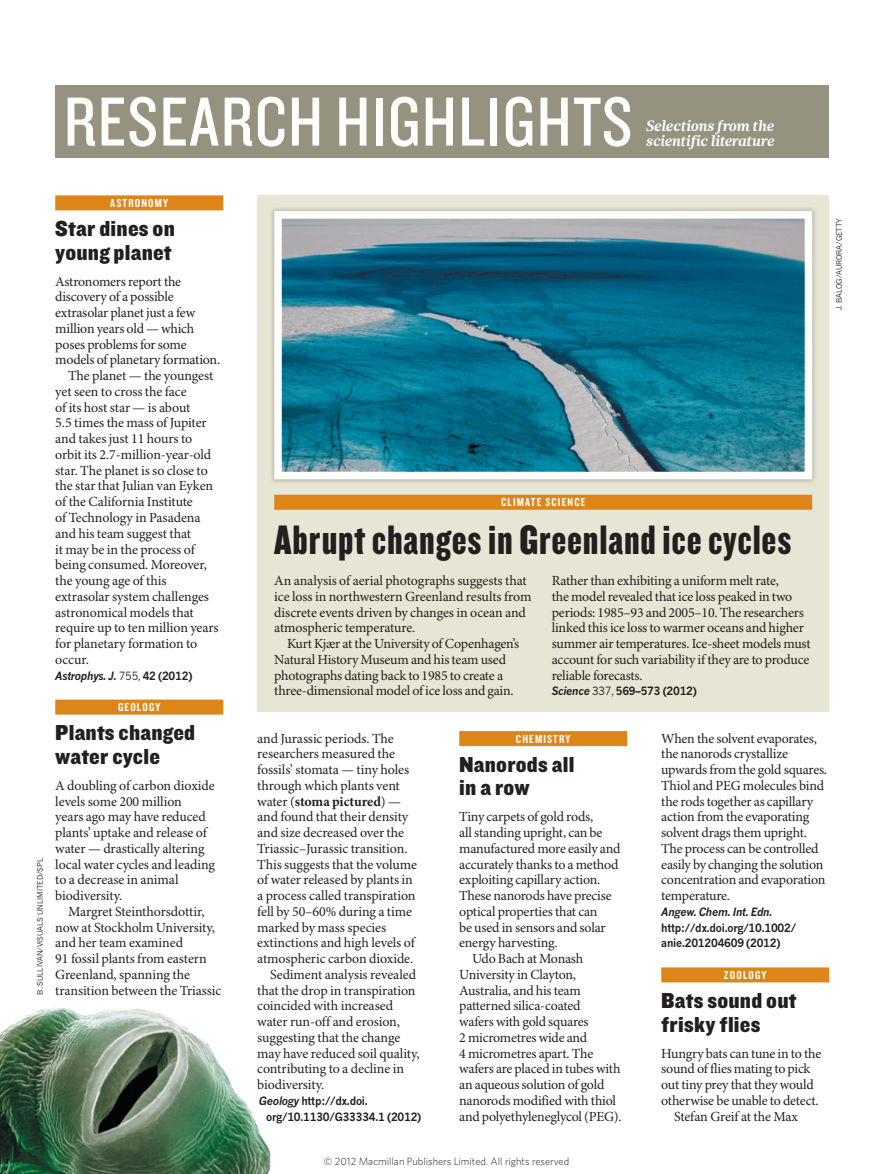
<style>
.page{position:relative;width:893px;height:1174px;background:#fff}
.page>*{position:absolute;margin:0;border:0;box-sizing:border-box;transform-origin:0 0}
.SECTION_HEADING_BOXE{font:72px "Knockout 29 Junior Ltweight";letter-spacing:.02em;color:#fff}
.BRIEFS_BOX_HEAD{font:42.75px "Knockout 69 Full Liteweight";letter-spacing:.02em;color:#231f20}
.RES_HIGH_HEAD_15{font:22.5px/23.7px "Knockout 71 Full Middlewt";letter-spacing:.01em;color:#231f20}
.t1{font:italic 700 15px/15px "Glosa Math";letter-spacing:-.005em;color:#fff}
.BODY_TEXT_R_L_INDENT{font:13.95px/15.8px "Minion Pro";letter-spacing:-.015em;color:#231f20}
.BODY_TEXT_R_L_1ST_PA{font:13.95px/15.8px "Minion Pro";letter-spacing:-.015em;color:#231f20}
.BRIEFS_SUBJECT_STRAP{font:12px "Knockout 49 Liteweight";letter-spacing:.1em;color:#fff}
.BRIEFS_PAPER{font:700 11.25px/15.8px "News Gothic MTOT";letter-spacing:-.02em;color:#231f20;scale:.95 1}
.BRIEFS_PAPER-2{font:italic 700 11.25px "News Gothic MTOT";letter-spacing:-.02em;color:#231f20;scale:.95 1}
.t2{font:300 10.5px "Whitney";color:#231f20}
.PIC_CREDIT{font:7.5px "News Gothic MTOT";color:#231f20}
.s1{font-weight:400;font-style:normal}
.s2{font-style:normal}
.s3{font-style:italic}
.s4{font-weight:400}
.s5{font-weight:700}
</style>
<div class="page">
<div style="left:257px;top:195px;width:572px;height:516px;background:#e7e5d4"></div>
<div style="left:269px;top:206px;width:547px;height:277px;background:#231f20;opacity:.25"></div>
<img style="left:283px;top:220px;width:520px;height:250px">
<div style="left:274px;top:211px;width:538px;height:268px;border:8px solid #fff"></div>
<div style="left:274px;top:495px;width:538px;height:15px;background:#dd8519"></div>
<img style="left:0;top:1008px;width:271px;height:166px">
<div style="left:661px;top:967px;width:168px;height:15px;background:#dd8519"></div>
<div style="left:55px;top:699px;width:168px;height:15px;background:#dd8519"></div>
<div style="left:459px;top:731px;width:168px;height:15px;background:#dd8519"></div>
<div style="left:55px;top:195px;width:168px;height:15px;background:#dd8519"></div>
<div style="left:55px;top:85px;width:774px;height:72px;background:#95937f"></div>
<p class="SECTION_HEADING_BOXE" style="left:64px;top:75px;width:570px">RESEARCH HIGHLIGHTS</p>
<p class="t1" style="left:646px;top:118px;width:130px">Selections from the scientific literature</p>
<p class="PIC_CREDIT" style="left:36px;top:994px;width:138px;rotate:-90deg">B. SULLIVAN/VISUALS UNLIMITED/SPL</p>
<p class="BRIEFS_SUBJECT_STRAP" style="left:110px;top:195px;width:60px">ASTRONOMY</p>
<p class="RES_HIGH_HEAD_15" style="left:55px;top:216px;width:121px">Star dines on young planet</p>
<p class="BODY_TEXT_R_L_1ST_PA" style="left:55px;top:274px;width:166px">Astronomers report the discovery of a possible extrasolar planet just a few million years old — which poses problems for some models of planetary formation.</p>
<p class="BODY_TEXT_R_L_INDENT" style="left:55px;top:368px;width:165px;text-indent:13px">The planet — the youngest yet seen to cross the face<br>of its host star — is about<br>5.5 times the mass of Jupiter and takes just 11 hours to orbit its 2.7-million-year-old star. The planet is so close to the star that Julian van Eyken of the California Institute<br>of Technology in Pasadena and his team suggest that<br>it may be in the process of being consumed. Moreover, the young age of this extrasolar system challenges astronomical models that require up to ten million years for planetary formation to occur.</p>
<p class="BRIEFS_PAPER-2" style="left:55px;top:668px;width:146px">Astrophys. J. <span class="s1">755,</span> <span class="s2">42 (2012)</span></p>
<p class="BRIEFS_SUBJECT_STRAP" style="left:118px;top:699px;width:44px">GEOLOGY</p>
<p class="RES_HIGH_HEAD_15" style="left:55px;top:720px;width:141px">Plants changed water cycle</p>
<p class="BODY_TEXT_R_L_1ST_PA" style="left:55px;top:778px;width:161px">A doubling of carbon dioxide levels some 200 million<br>years ago may have reduced plants’ uptake and release of water — drastically altering local water cycles and leading to a decrease in animal biodiversity.</p>
<p class="BODY_TEXT_R_L_INDENT" style="left:55px;top:904px;width:168px;text-indent:13px">Margret Steinthorsdottir, now at Stockholm University, and her team examined<br>91 fossil plants from eastern<br>Greenland, spanning the transition between the Triassic</p>
<p class="PIC_CREDIT" style="left:834px;top:310px;width:93px;rotate:-90deg">J. BALOG/AURORA/GETTY</p>
<p class="BRIEFS_SUBJECT_STRAP" style="left:501px;top:494px;width:86px">CLIMATE SCIENCE</p>
<p class="BRIEFS_BOX_HEAD" style="left:274px;top:512px;width:519px">Abrupt changes in Greenland ice cycles</p>
<p class="BODY_TEXT_R_L_1ST_PA" style="left:274px;top:573px;width:259px">An analysis of aerial photographs suggests that ice loss in northwestern Greenland results from discrete events driven by changes in ocean and atmospheric temperature.</p>
<p class="BODY_TEXT_R_L_INDENT" style="left:274px;top:636px;width:246px;text-indent:13px">Kurt Kjær at the University of Copenhagen’s Natural History Museum and his team used photographs dating back to 1985 to create a three-dimensional model of ice loss and gain.</p>
<p class="BODY_TEXT_R_L_INDENT" style="left:552px;top:573px;width:260px">Rather than exhibiting a uniform melt rate,<br>the model revealed that ice loss peaked in two periods: 1985–93 and 2005–10. The researchers linked this ice loss to warmer oceans and higher summer air temperatures. Ice-sheet models must account for such variability if they are to produce reliable forecasts.</p>
<p class="BRIEFS_PAPER" style="left:552px;top:683px;width:154px"><span class="s3">Science</span> <span class="s4">337,</span> 569–573 (2012)</p>
<p class="BODY_TEXT_R_L_INDENT" style="left:257px;top:731px;width:161px">and Jurassic periods. The researchers measured the fossils’ stomata — tiny holes through which plants vent water (<span class="s5">stoma pictured</span>) — and found that their density and size decreased over the<br>Triassic–Jurassic transition.<br>This suggests that the volume of water released by plants in a process called transpiration fell by 50–60% during a time marked by mass species extinctions and high levels of atmospheric carbon dioxide.</p>
<p class="BODY_TEXT_R_L_INDENT" style="left:257px;top:967px;width:164px;text-indent:13px">Sediment analysis revealed that the drop in transpiration coincided with increased water run-off and erosion, suggesting that the change may have reduced soil quality, contributing to a decline in biodiversity.</p>
<p class="BRIEFS_PAPER" style="left:266px;top:1092px;width:165px;text-indent:-8px"><span class="s3">Geology</span> http://dx.doi. org/10.1130/G33334.1 (2012)</p>
<p class="BRIEFS_SUBJECT_STRAP" style="left:516px;top:731px;width:56px">CHEMISTRY</p>
<p class="RES_HIGH_HEAD_15" style="left:459px;top:751px;width:117px">Nanorods all in a row</p>
<p class="BODY_TEXT_R_L_1ST_PA" style="left:459px;top:809px;width:163px">Tiny carpets of gold rods,<br>all standing upright, can be manufactured more easily and accurately thanks to a method exploiting capillary action.<br>These nanorods have precise optical properties that can<br>be used in sensors and solar energy harvesting.</p>
<p class="BODY_TEXT_R_L_INDENT" style="left:459px;top:951px;width:164px;text-indent:13px">Udo Bach at Monash<br>University in Clayton,<br>Australia, and his team patterned silica-coated<br>wafers with gold squares<br>2 micrometres wide and<br>4 micrometres apart. The wafers are placed in tubes with an aqueous solution of gold nanorods modified with thiol and polyethyleneglycol (PEG).</p>
<p class="t2" style="left:324px;top:1154px;width:247px">© 2012 Macmillan Publishers Limited. All rights reserved</p>
<p class="BODY_TEXT_R_L_INDENT" style="left:661px;top:731px;width:167px">When the solvent evaporates, the nanorods crystallize upwards from the gold squares.<br>Thiol and PEG molecules bind the rods together as capillary action from the evaporating solvent drags them upright.<br>The process can be controlled easily by changing the solution concentration and evaporation temperature.</p>
<p class="BRIEFS_PAPER" style="left:661px;top:903px;width:144px"><span class="s3">Angew. Chem. Int. Edn. </span>http://dx.doi.org/10.1002/ anie.201204609 (2012)</p>
<p class="BRIEFS_SUBJECT_STRAP" style="left:724px;top:967px;width:44px">ZOOLOGY</p>
<p class="RES_HIGH_HEAD_15" style="left:661px;top:987px;width:137px">Bats sound out frisky flies</p>
<p class="BODY_TEXT_R_L_1ST_PA" style="left:661px;top:1046px;width:162px">Hungry bats can tune in to the sound of flies mating to pick out tiny prey that they would otherwise be unable to detect.</p>
<p class="BODY_TEXT_R_L_INDENT" style="left:674px;top:1109px;width:126px">Stefan Greif at the Max</p>
</div>
